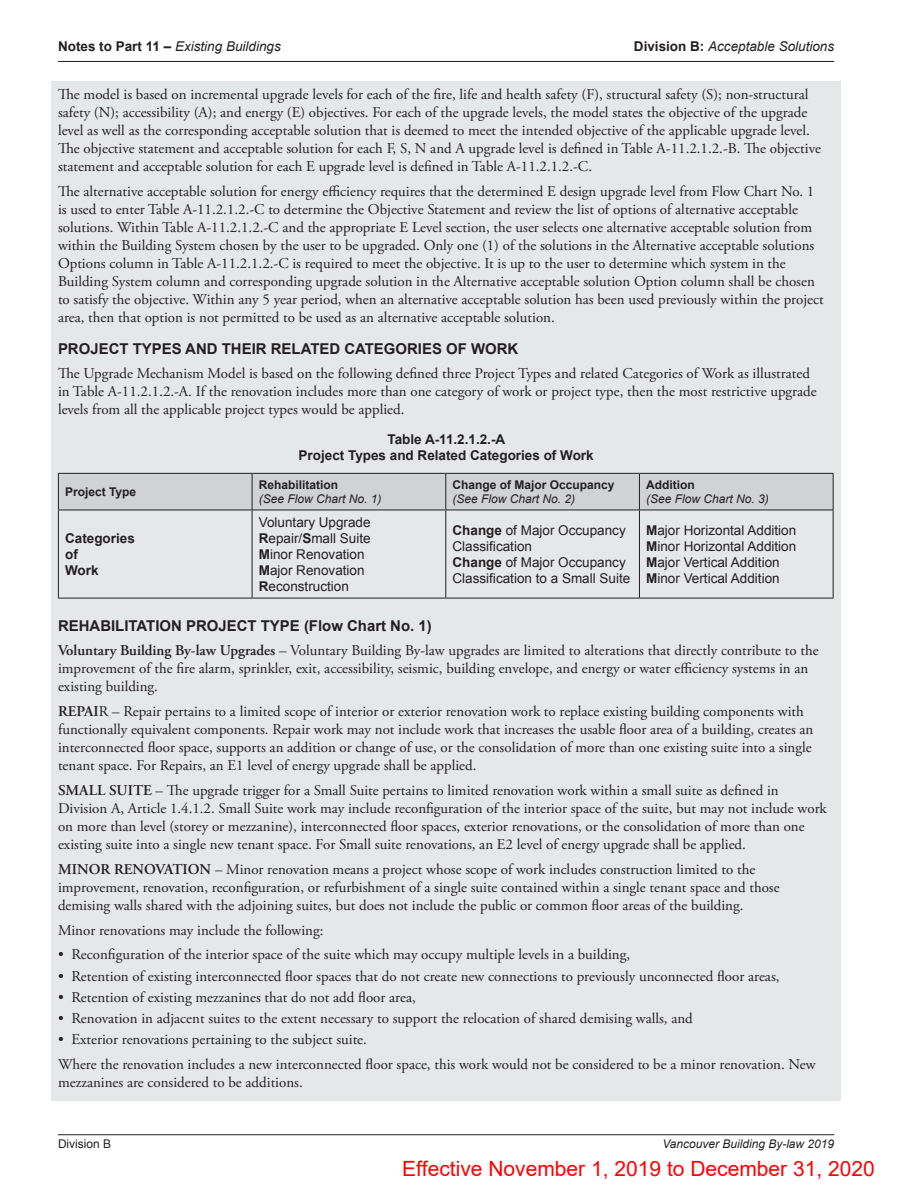
<style>
.page{position:relative;width:918px;height:1188px;background:#fff}
.page>*{position:absolute;margin:0;border:0;box-sizing:border-box;transform-origin:0 0}
.t1{font:21px "Arial";color:#f00}
.t2{font:15px/18px "Adobe Garamond Pro";color:#231f20}
.t3{font:700 15px "Arial";color:#231f20}
.t4{font:13.5px/16.2px "Arial";color:#231f20}
.t5{font:700 13.5px/16.2px "Arial";color:#231f20;text-align:center}
.t6{font:italic 13.5px "Arial";color:#231f20}
.t7{font:italic 12px "Arial";color:#231f20}
.t8{font:700 12px "Arial";color:#231f20}
.t9{font:12px "Arial";color:#231f20}
.s1{font-weight:700;font-style:normal}
.s2{font-weight:700}
.s3{font-weight:600}
</style>
<div class="page">
<hr style="left:58px;top:1134px;width:776px;height:1px;background:#231f20">
<hr style="left:58px;top:61px;width:776px;height:1px;background:#231f20">
<div style="left:51px;top:82px;width:790px;height:1019px;background:#e6e7e9"></div>
<div style="left:59px;top:474px;width:774px;height:36px;background:#d1d2d4"></div>
<hr style="left:58px;top:473px;width:194px;height:1px;background:#231f20">
<hr style="left:58px;top:474px;width:1px;height:36px;background:#231f20">
<hr style="left:252px;top:473px;width:194px;height:1px;background:#231f20">
<hr style="left:252px;top:474px;width:1px;height:36px;background:#231f20">
<hr style="left:446px;top:473px;width:193px;height:1px;background:#231f20">
<hr style="left:445px;top:474px;width:1px;height:36px;background:#231f20">
<hr style="left:639px;top:473px;width:195px;height:1px;background:#231f20">
<hr style="left:639px;top:474px;width:1px;height:36px;background:#231f20">
<hr style="left:833px;top:474px;width:1px;height:36px;background:#231f20">
<hr style="left:58px;top:510px;width:194px;height:1px;background:#231f20">
<hr style="left:58px;top:510px;width:1px;height:88px;background:#231f20">
<hr style="left:252px;top:510px;width:194px;height:1px;background:#231f20">
<hr style="left:252px;top:510px;width:1px;height:88px;background:#231f20">
<hr style="left:446px;top:510px;width:193px;height:1px;background:#231f20">
<hr style="left:445px;top:510px;width:1px;height:88px;background:#231f20">
<hr style="left:639px;top:510px;width:195px;height:1px;background:#231f20">
<hr style="left:639px;top:510px;width:1px;height:88px;background:#231f20">
<hr style="left:833px;top:510px;width:1px;height:88px;background:#231f20">
<hr style="left:58px;top:598px;width:194px;height:1px;background:#231f20">
<hr style="left:252px;top:598px;width:194px;height:1px;background:#231f20">
<hr style="left:446px;top:598px;width:193px;height:1px;background:#231f20">
<hr style="left:639px;top:598px;width:195px;height:1px;background:#231f20">
<p class="t6" style="left:58px;top:38px;width:224px"><span class="s1">Notes to Part 11 –</span> Existing Buildings</p>
<p class="t6" style="left:634px;top:38px;width:202px"><span class="s1">Division B:</span> Acceptable Solutions</p>
<p class="t2" style="left:58px;top:86px;width:764px">The model is based on incremental upgrade levels for each of the fire, life and health safety (F), structural safety (S); non-structural safety (N); accessibility (A); and energy (E) objectives. For each of the upgrade levels, the model states the objective of the upgrade level as well as the corresponding acceptable solution that is deemed to meet the intended objective of the applicable upgrade level.<br>The objective statement and acceptable solution for each F, S, N and A upgrade level is defined in Table A-11.2.1.2.-B. The objective statement and acceptable solution for each E upgrade level is defined in Table A-11.2.1.2.-C.</p>
<p class="t2" style="left:58px;top:183px;width:767px">The alternative acceptable solution for energy efficiency requires that the determined E design upgrade level from Flow Chart No. 1 is used to enter Table A-11.2.1.2.-C to determine the Objective Statement and review the list of options of alternative acceptable solutions. Within Table A-11.2.1.2.-C and the appropriate E Level section, the user selects one alternative acceptable solution from within the Building System chosen by the user to be upgraded. Only one (1) of the solutions in the Alternative acceptable solutions Options column in Table A-11.2.1.2.-C is required to meet the objective. It is up to the user to determine which system in the Building System column and corresponding upgrade solution in the Alternative acceptable solution Option column shall be chosen to satisfy the objective. Within any 5 year period, when an alternative acceptable solution has been used previously within the project area, then that option is not permitted to be used as an alternative acceptable solution.</p>
<p class="t3" style="left:58px;top:338px;width:462px">PROJECT TYPES AND THEIR RELATED CATEGORIES OF WORK</p>
<p class="t2" style="left:58px;top:365px;width:760px">The Upgrade Mechanism Model is based on the following defined three Project Types and related Categories of Work as illustrated in Table A-11.2.1.2.-A. If the renovation includes more than one category of work or project type, then the most restrictive upgrade levels from all the applicable project types would be applied.</p>
<p class="t5" style="left:299px;top:432px;width:297px">Table A-11.2.1.2.-A<br>Project Types and Related Categories of Work</p>
<p class="t8" style="left:65px;top:484px;width:73px">Project Type</p>
<p class="t8" style="left:453px;top:477px;width:164px">Change of Major Occupancy</p>
<p class="t7" style="left:453px;top:491px;width:124px">(See Flow Chart No. 2)</p>
<p class="t8" style="left:259px;top:477px;width:81px">Rehabilitation</p>
<p class="t7" style="left:259px;top:491px;width:124px">(See Flow Chart No. 1)</p>
<p class="t8" style="left:646px;top:477px;width:50px">Addition</p>
<p class="t7" style="left:646px;top:491px;width:124px">(See Flow Chart No. 3)</p>
<p class="t4" style="left:259px;top:514px;width:113px">Voluntary Upgrade<br><span class="s2">R</span>epair/<span class="s2">S</span>mall Suite<br><span class="s2">M</span>inor Renovation<br><span class="s2">M</span>ajor Renovation<br><span class="s2">R</span>econstruction</p>
<p class="t4" style="left:453px;top:522px;width:179px"><span class="s2">Change</span> of Major Occupancy<br>Classification<br><span class="s2">Change</span> of Major Occupancy<br>Classification to a Small Suite</p>
<p class="t4" style="left:646px;top:522px;width:152px"><span class="s2">M</span>ajor Horizontal Addition<br><span class="s2">M</span>inor Horizontal Addition<br><span class="s2">M</span>ajor Vertical Addition<br><span class="s2">M</span>inor Vertical Addition</p>
<p class="t3" style="left:58px;top:615px;width:375px">REHABILITATION PROJECT TYPE (Flow Chart No. 1)</p>
<p class="t2" style="left:58px;top:642px;width:762px"><span class="s3">Voluntary Building By-law Upgrades</span> – Voluntary Building By-law upgrades are limited to alterations that directly contribute to the improvement of the fire alarm, sprinkler, exit, accessibility, seismic, building envelope, and energy or water efficiency systems in an existing building.</p>
<p class="t2" style="left:58px;top:703px;width:757px"><span class="s3">REPAI</span>R – Repair pertains to a limited scope of interior or exterior renovation work to replace existing building components with functionally equivalent components. Repair work may not include work that increases the usable floor area of a building, creates an interconnected floor space, supports an addition or change of use, or the consolidation of more than one existing suite into a single tenant space. For Repairs, an E1 level of energy upgrade shall be applied.</p>
<p class="t2" style="left:58px;top:782px;width:770px"><span class="s3">SMALL SUITE</span> – The upgrade trigger for a Small Suite pertains to limited renovation work within a small suite as defined in Division A, Article 1.4.1.2. Small Suite work may include reconfiguration of the interior space of the suite, but may not include work on more than level (storey or mezzanine), interconnected floor spaces, exterior renovations, or the consolidation of more than one existing suite into a single new tenant space. For Small suite renovations, an E2 level of energy upgrade shall be applied.</p>
<p class="t2" style="left:58px;top:861px;width:723px"><span class="s3">MINOR RENOVATION</span> – Minor renovation means a project whose scope of work includes construction limited to the improvement, renovation, reconfiguration, or refurbishment of a single suite contained within a single tenant space and those demising walls shared with the adjoining suites, but does not include the public or common floor areas of the building.</p>
<p class="t2" style="left:58px;top:921px;width:267px">Minor renovations may include the following:</p>
<p class="t2" style="left:58px;top:946px;width:574px">• Reconfiguration of the interior space of the suite which may occupy multiple levels in a building,</p>
<p class="t2" style="left:58px;top:967px;width:723px">• Retention of existing interconnected floor spaces that do not create new connections to previously unconnected floor areas,</p>
<p class="t2" style="left:58px;top:989px;width:359px">• Retention of existing mezzanines that do not add floor area,</p>
<p class="t2" style="left:58px;top:1010px;width:636px">• Renovation in adjacent suites to the extent necessary to support the relocation of shared demising walls, and</p>
<p class="t2" style="left:58px;top:1028px;width:759px;line-height:24.8px">• Exterior renovations pertaining to the subject suite.<br>Where the renovation includes a new interconnected floor space, this work would not be considered to be a minor renovation. New</p>
<p class="t2" style="left:58px;top:1074px;width:246px">mezzanines are considered to be additions.</p>
<p class="t5" style="left:65px;top:530px;width:71px;text-align:left">Categories of<br>Work</p>
<p class="t9" style="left:58px;top:1136px;width:55px">Division B</p>
<p class="t7" style="left:662px;top:1136px;width:173px">Vancouver Building By-law 2019</p>
<h1 class="t1" style="left:402px;top:1154px;width:474px">Effective November 1, 2019 to December 31, 2020</h1>
</div>
